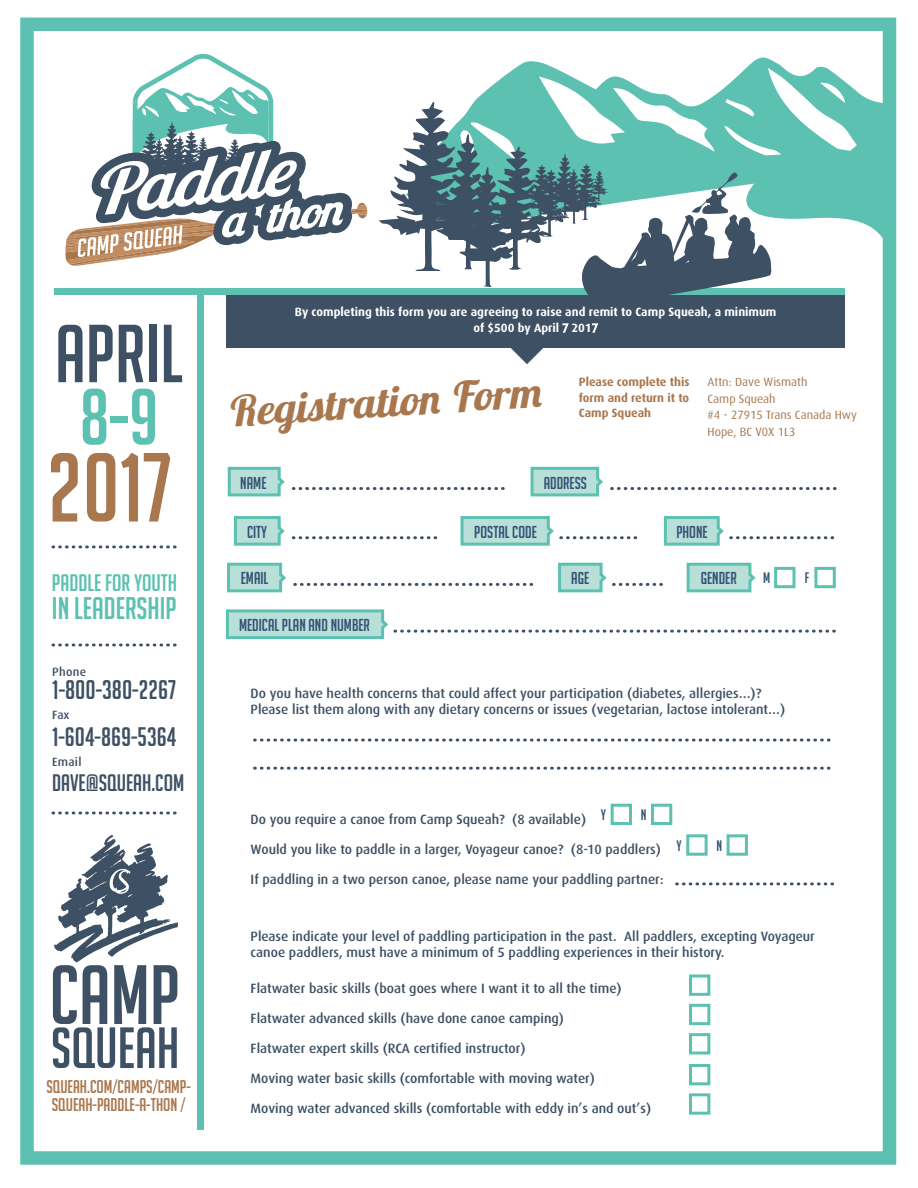
<style>
.page{position:relative;width:918px;height:1188px;background:#fff}
.page>*{position:absolute;margin:0;border:0;box-sizing:border-box;transform-origin:0 0}
.t1{font:95.55px "Big Noodle Titling";color:#a9774e}
.t2{font:80.1px "Big Noodle Titling";color:#3e5063}
.t3{font:78.15px "Big Noodle Titling";color:#5cc1b1}
.t4{font:italic 700 42.15px "Lobster Two";color:#a9774e;scale:1.05 1}
.t5{font:30.45px "Big Noodle Titling";color:#5cc1b1}
.t6{font:26.4px "Big Noodle Titling";color:#3e5063}
.t7{font:26.1px "Big Noodle Titling";color:#3e5063}
.t8{font:23.4px "Big Noodle Titling";color:#5cc1b1}
.t9{font:23.25px "Big Noodle Titling";color:#3e5063}
.t10{font:18px/18.1px "Big Noodle Titling";color:#a9774e;text-align:center}
.t11{font:16.8px "Big Noodle Titling";color:#375073}
.t12{font:14.85px "Big Noodle Titling";color:#375073}
.t13{font:500 13.5px/15.8px "Dax";color:#3e5063}
.t14{font:700 12px/16.4px "Dax";color:#fff;text-align:center}
.t15{font:12px/16.5px "Dax";color:#a9774e}
.t16{font:700 12px/15.8px "Dax";color:#a9774e;text-align:justify}
.t17{font:500 12px "Dax";letter-spacing:.025em;color:#3e5063}
.s1{font-weight:400}
</style>
<div class="page">
<div style="left:197px;top:292px;width:7px;height:837px;background:#5cc1b1"></div>
<div style="left:54px;top:288px;width:791px;height:7px;background:#5cc1b1"></div>
<svg style="left:65px;top:54px;width:302px;height:212px"></svg>
<svg style="left:474px;top:57px;width:407px;height:179px;fill:#5cc1b1"></svg>
<svg style="left:379px;top:102px;width:393px;height:193px"></svg>
<div style="left:20px;top:18px;width:876px;height:1147px;border:14px solid #5cc1b1"></div>
<svg style="left:53px;top:835px;width:125px;height:233px"></svg>
<svg style="left:53px;top:812px;width:123px;height:2px"></svg>
<svg style="left:53px;top:545px;width:123px;height:3px"></svg>
<svg style="left:53px;top:644px;width:123px;height:2px"></svg>
<svg style="left:227px;top:466px;width:58px;height:31px;background:#a8dbd2"></svg>
<svg style="left:293px;top:487px;width:212px;height:3px"></svg>
<svg style="left:530px;top:466px;width:73px;height:31px;background:#a7dbd2"></svg>
<svg style="left:612px;top:487px;width:225px;height:3px"></svg>
<svg style="left:234px;top:516px;width:51px;height:30px;background:#a4d9d0"></svg>
<svg style="left:293px;top:536px;width:143px;height:3px"></svg>
<svg style="left:227px;top:562px;width:59px;height:31px;background:#a6dad2"></svg>
<svg style="left:295px;top:583px;width:239px;height:3px"></svg>
<svg style="left:225px;top:609px;width:611px;height:30px"></svg>
<svg style="left:255px;top:739px;width:576px;height:3px"></svg>
<svg style="left:255px;top:767px;width:576px;height:3px"></svg>
<svg style="left:460px;top:516px;width:178px;height:30px"></svg>
<svg style="left:677px;top:882px;width:157px;height:3px"></svg>
<svg style="left:558px;top:562px;width:104px;height:31px"></svg>
<svg style="left:686px;top:562px;width:70px;height:31px;background:#a8dbd3"></svg>
<svg style="left:663px;top:516px;width:172px;height:30px"></svg>
<div style="left:226px;top:295px;width:619px;height:52px;background:#3e5063"></div>
<svg style="left:503px;top:347px;width:48px;height:17px"></svg>
<div style="left:611px;top:804px;width:21px;height:21px;border:3px solid #5cc1b1"></div>
<div style="left:651px;top:804px;width:21px;height:21px;border:3px solid #5cc1b1"></div>
<div style="left:689px;top:974px;width:21px;height:22px;border:3px solid #5cc1b1"></div>
<div style="left:689px;top:1004px;width:21px;height:21px;border:3px solid #5cc1b1"></div>
<div style="left:689px;top:1033px;width:21px;height:22px;border:3px solid #5cc1b1"></div>
<div style="left:689px;top:1064px;width:21px;height:21px;border:3px solid #5cc1b1"></div>
<div style="left:689px;top:1093px;width:21px;height:22px;border:3px solid #5cc1b1"></div>
<div style="left:686px;top:834px;width:22px;height:22px;border:3px solid #5cc1b1"></div>
<div style="left:727px;top:834px;width:21px;height:22px;border:3px solid #5cc1b1"></div>
<div style="left:774px;top:567px;width:21px;height:21px;border:3px solid #5cc1b1"></div>
<div style="left:814px;top:567px;width:22px;height:21px;border:3px solid #5cc1b1"></div>
<h2 class="t2" style="left:55px;top:311px;width:129px">APRIL</h2>
<h3 class="t3" style="left:80px;top:375px;width:80px">8-9</h3>
<h1 class="t1" style="left:47px;top:436px;width:126px">2017</h1>
<h3 class="t8" style="left:52px;top:570px;width:127px">PADDLE FOR YOUTH</h3>
<h3 class="t5" style="left:52px;top:592px;width:126px">IN LEADERSHIP</h3>
<p class="t17" style="left:52px;top:665px;width:35px">Phone</p>
<h3 class="t6" style="left:52px;top:676px;width:125px">1-800-380-2267</h3>
<p class="t17" style="left:52px;top:708px;width:19px">Fax</p>
<h3 class="t7" style="left:52px;top:723px;width:126px">1-604-869-5364</h3>
<p class="t17" style="left:52px;top:755px;width:31px">Email</p>
<h3 class="t9" style="left:52px;top:770px;width:134px">DAVE@SQUEAH.COM</h3>
<h3 class="t10" style="left:46px;top:1078px;width:146px">SQUEAH.COM/CAMPS/CAMP-<br>SQUEAH-PADDLE-A-THON /</h3>
<p class="t14" style="left:295px;top:304px;width:483px">By completing this form you are agreeing to raise and remit to Camp Squeah, a minimum of $500 by April <span class="s1">7</span> 201<span class="s1">7</span></p>
<h3 class="t4" style="left:223px;top:386px;width:302px;rotate:-4deg">Registration Form</h3>
<p class="t16" style="left:579px;top:374px;width:112px">Please complete this form and return it to Camp Squeah</p>
<p class="t15" style="left:708px;top:374px;width:151px">Attn: Dave Wismath<br>Camp Squeah<br>#4 - 27915 Trans Canada Hwy<br>Hope, BC V0X 1L3</p>
<p class="t11" style="left:240px;top:474px;width:28px">NAME</p>
<p class="t11" style="left:544px;top:474px;width:45px">ADDRESS</p>
<p class="t11" style="left:247px;top:523px;width:22px">CITY</p>
<p class="t11" style="left:241px;top:569px;width:29px">EMAIL</p>
<p class="t11" style="left:239px;top:616px;width:132px">MEDICAL PLAN AND NUMBER</p>
<p class="t11" style="left:474px;top:523px;width:64px">POSTAL CODE</p>
<p class="t11" style="left:676px;top:523px;width:33px">PHONE</p>
<p class="t11" style="left:571px;top:569px;width:19px">AGE</p>
<p class="t11" style="left:701px;top:569px;width:38px">GENDER</p>
<p class="t12" style="left:763px;top:570px;width:9px">M</p>
<p class="t12" style="left:805px;top:570px;width:6px">F</p>
<p class="t13" style="left:251px;top:686px;width:536px">Do you have health concerns that could affect your participation (diabetes, allergies…)?<br>Please list them along with any dietary concerns or issues (vegetarian, lactose intolerant…)</p>
<p class="t12" style="left:601px;top:807px;width:7px">Y</p>
<p class="t12" style="left:641px;top:807px;width:7px">N</p>
<p class="t13" style="left:251px;top:812px;width:337px">Do you require a canoe from Camp Squeah? (8 available)</p>
<p class="t13" style="left:251px;top:842px;width:412px">Would you like to paddle in a larger, Voyageur canoe? (8-10 paddlers)</p>
<p class="t13" style="left:251px;top:872px;width:414px">If paddling in a two person canoe, please name your paddling partner:</p>
<p class="t12" style="left:676px;top:837px;width:7px">Y</p>
<p class="t12" style="left:716px;top:837px;width:7px">N</p>
<p class="t13" style="left:251px;top:928px;width:566px">Please indicate your level of paddling participation in the past. All paddlers, excepting Voyageur canoe paddlers, must have a minimum of 5 paddling experiences in their history.</p>
<p class="t13" style="left:251px;top:980px;width:373px">Flatwater basic skills (boat goes where I want it to all the time)</p>
<p class="t13" style="left:251px;top:1010px;width:315px">Flatwater advanced skills (have done canoe camping)</p>
<p class="t13" style="left:251px;top:1040px;width:276px">Flatwater expert skills (RCA certified instructor)</p>
<p class="t13" style="left:251px;top:1070px;width:346px">Moving water basic skills (comfortable with moving water)</p>
<p class="t13" style="left:251px;top:1100px;width:402px">Moving water advanced skills (comfortable with eddy in’s and out’s)</p>
</div>
